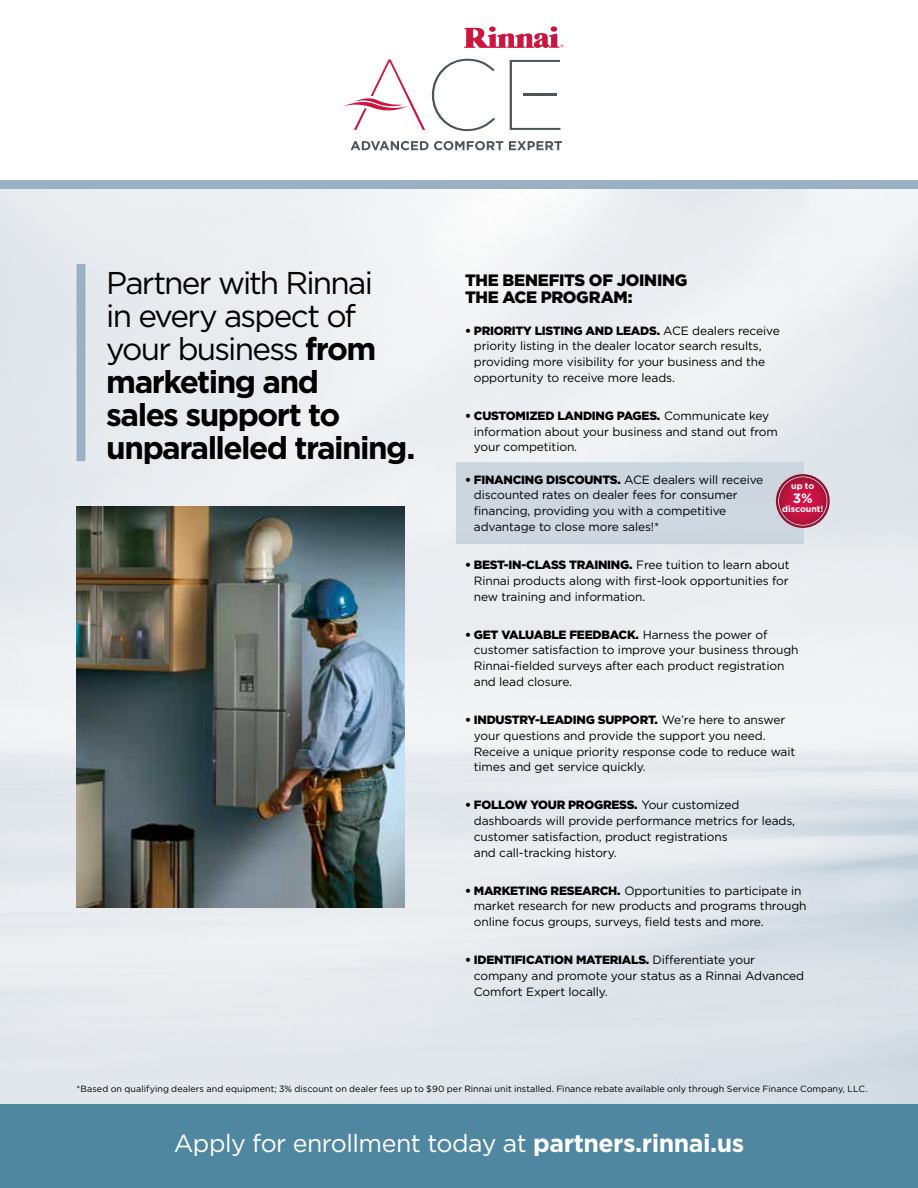
<style>
.page{position:relative;width:918px;height:1188px;background:#fff}
.page>*{position:absolute;margin:0;border:0;box-sizing:border-box;transform-origin:0 0}
.t1{font:700 31.5px/33px "Gotham";letter-spacing:-.045em;color:#000}
.t2{font:24.9px "Gotham";letter-spacing:-.02em;color:#fff}
.t3{font:900 16.5px/16.5px "Gotham";letter-spacing:-.015em;color:#000}
.t4{font:700 13.5px "Gotham";color:#fff}
.t5{font:12px/15.8px "Gotham";letter-spacing:-.01em;color:#000}
.t6{font:9px "Gotham";letter-spacing:.005em;color:#000}
.t7{font:700 8.85px "Gotham";color:#fff}
.s1{font-weight:400}
.s2{font-weight:900}
.s3{font-weight:700}
</style>
<div class="page">
<img style="left:0;top:189px;width:918px;height:915px">
<div style="left:0;top:180px;width:918px;height:9px;background:#99b1c3"></div>
<img style="left:76px;top:506px;width:328px;height:401px">
<svg style="left:351px;top:141px;width:152px;height:9px"></svg>
<svg style="left:509px;top:141px;width:53px;height:9px"></svg>
<svg style="left:464px;top:26px;width:100px;height:22px"></svg>
<svg style="left:432px;top:59px;width:63px;height:72px"></svg>
<svg style="left:510px;top:60px;width:50px;height:70px"></svg>
<hr style="left:523px;top:94px;width:34px;height:2px;background:#4d555b">
<svg style="left:342px;top:59px;width:83px;height:71px"></svg>
<div style="left:456px;top:463px;width:348px;height:81px;background:#ced6df"></div>
<svg style="left:776px;top:474px;width:54px;height:54px"></svg>
<svg style="left:778px;top:477px;width:49px;height:49px;background:#be3358"></svg>
<div style="left:76px;top:264px;width:10px;height:197px;background:#99b1c3"></div>
<div style="left:0;top:1104px;width:918px;height:84px;background:#4f86a0"></div>
<h1 class="t1" style="left:106px;top:266px;width:311px"><span class="s1">Partner with Rinnai<br>in every aspect of your business</span> from marketing and<br>sales support to unparalleled training.</h1>
<h3 class="t3" style="left:465px;top:272px;width:224px">THE BENEFITS OF JOINING<br>THE ACE PROGRAM:</h3>
<p class="t5" style="left:474px;top:322px;width:307px;text-indent:-9px"><span class="s2">• PRIORITY LISTING AND LEADS.</span> ACE dealers receive priority listing in the dealer locator search results, providing more visibility for your business and the opportunity to receive more leads.</p>
<p class="t5" style="left:474px;top:408px;width:306px;text-indent:-9px"><span class="s2">• CUSTOMIZED LANDING PAGES.</span> Communicate key information about your business and stand out from your competition.</p>
<p class="t5" style="left:474px;top:471px;width:291px;text-indent:-9px"><span class="s2">• FINANCING DISCOUNTS.</span> ACE dealers will receive discounted rates on dealer fees for consumer financing, providing you with a competitive advantage to close more sales!*</p>
<p class="t5" style="left:474px;top:557px;width:317px;text-align:justify;text-indent:-9px"><span class="s2">• BEST-IN-CLASS TRAINING.</span> Free tuition to learn about Rinnai products along with first-look opportunities for new training and information.</p>
<p class="t5" style="left:474px;top:626px;width:326px;text-indent:-9px"><span class="s2">• GET VALUABLE FEEDBACK.</span> Harness the power of customer satisfaction to improve your business through Rinnai-fielded surveys after each product registration and lead closure.</p>
<p class="t5" style="left:474px;top:712px;width:323px;text-indent:-9px"><span class="s2">• I NDUSTRY-LEADING SUPPORT.</span> We’re here to answer your questions and provide the support you need.<br>Receive a unique priority response code to reduce wait times and get service quickly.</p>
<p class="t5" style="left:474px;top:797px;width:323px;text-indent:-9px"><span class="s2">• FOLLOW YOUR PROGRESS.</span> Your customized dashboards will provide performance metrics for leads, customer satisfaction, product registrations<br>and call-tracking history.</p>
<p class="t5" style="left:474px;top:882px;width:334px;text-indent:-9px"><span class="s2">• MARKETING RESEARCH.</span> Opportunities to participate in market research for new products and programs through online focus groups, surveys, field tests and more.</p>
<p class="t5" style="left:474px;top:952px;width:332px;text-indent:-9px"><span class="s2">• IDENTIFICATION MATERIALS.</span> Differentiate your company and promote your status as a Rinnai Advanced<br>Comfort Expert locally.</p>
<p class="t7" style="left:791px;top:480px;width:25px">up to</p>
<p class="t4" style="left:793px;top:489px;width:21px">3%</p>
<p class="t7" style="left:782px;top:503px;width:43px">discount!</p>
<p class="t6" style="left:76px;top:1083px;width:793px">*Based on qualifying dealers and equipment; 3% discount on dealer fees up to $90 per Rinnai unit installed. Finance rebate available only through Service Finance Company, LLC.</p>
<h2 class="t2" style="left:174px;top:1128px;width:572px">Apply for enrollment today at <span class="s3">partners.rinnai.us</span></h2>
</div>
